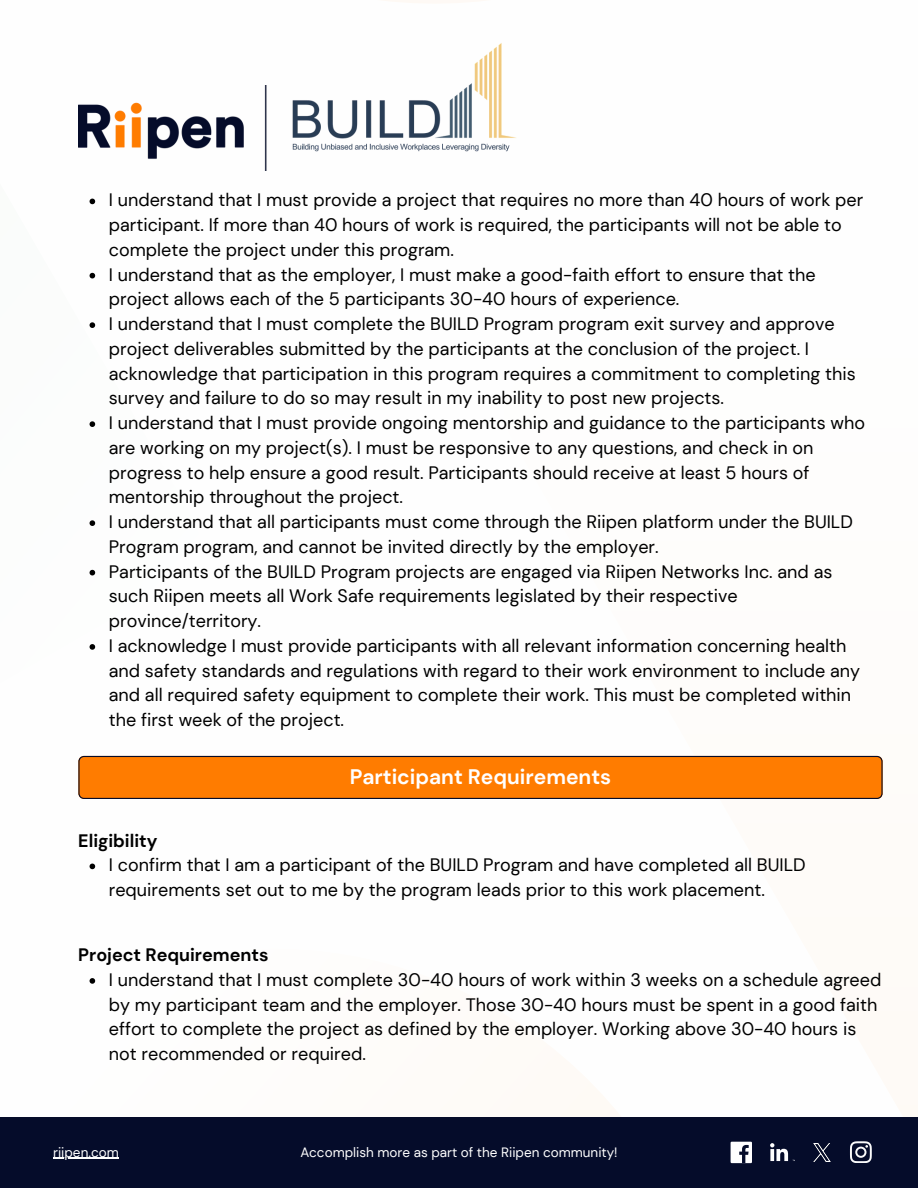
<style>
.page{position:relative;width:918px;height:1188px;background:#fff}
.page>*{position:absolute;margin:0;border:0;box-sizing:border-box;transform-origin:0 0}
.t1{font:700 21px "DM Sans";color:#fff}
.t2{font:18px/24.8px "DM Sans";color:#000}
.t3{font:700 18px "DM Sans";color:#000}
.t4{font:13.5px "DM Sans";color:#fff}
</style>
<div class="page">
<div style="left:0;top:0;width:918px;height:1140px;background:#fafafa"></div>
<img style="left:78px;top:85px;width:189px;height:86px">
<div style="left:0;top:1118px;width:918px;height:70px;background:#050c2a"></div>
<div style="left:731px;top:1142px;width:21px;height:21px;background:#fff"></div>
<svg style="left:739px;top:1145px;width:10px;height:18px"></svg>
<svg style="left:770px;top:1143px;width:25px;height:18px"></svg>
<svg style="left:850px;top:1141px;width:21px;height:22px"></svg>
<img style="left:814px;top:1143px;width:16px;height:18px">
<img style="left:292px;top:43px;width:224px;height:109px">
<hr style="left:53px;top:1158px;width:66px;height:1px;background:#fff">
<svg style="left:90px;top:199px;width:5px;height:5px"></svg>
<svg style="left:90px;top:273px;width:5px;height:5px"></svg>
<svg style="left:90px;top:322px;width:5px;height:6px"></svg>
<svg style="left:90px;top:421px;width:5px;height:6px"></svg>
<svg style="left:90px;top:520px;width:5px;height:6px"></svg>
<svg style="left:90px;top:570px;width:5px;height:5px"></svg>
<svg style="left:90px;top:644px;width:5px;height:6px"></svg>
<svg style="left:78px;top:756px;width:805px;height:43px;background:#f17602"></svg>
<svg style="left:90px;top:864px;width:5px;height:5px"></svg>
<svg style="left:90px;top:978px;width:5px;height:6px"></svg>
<p class="t2" style="left:109px;top:188px;width:756px">I understand that I must provide a project that requires no more than 40 hours of work per participant. If more than 40 hours of work is required, the participants will not be able to complete the project under this program.</p>
<p class="t2" style="left:109px;top:262px;width:708px">I understand that as the employer, I must make a good-faith effort to ensure that the project allows each of the 5 participants 30-40 hours of experience.</p>
<p class="t2" style="left:109px;top:312px;width:748px">I understand that I must complete the BUILD Program program exit survey and approve project deliverables submitted by the participants at the conclusion of the project. I acknowledge that participation in this program requires a commitment to completing this survey and failure to do so may result in my inability to post new projects.</p>
<p class="t2" style="left:109px;top:411px;width:758px">I understand that I must provide ongoing mentorship and guidance to the participants who are working on my project(s). I must be responsive to any questions, and check in on progress to help ensure a good result. Participants should receive at least 5 hours of mentorship throughout the project.</p>
<p class="t2" style="left:109px;top:510px;width:746px">I understand that all participants must come through the Riipen platform under the BUILD<br>Program program, and cannot be invited directly by the employer.</p>
<h1 class="t2" style="left:109px;top:559px;width:725px">Participants of the BUILD Program projects are engaged via Riipen Networks Inc. and as such Riipen meets all Work Safe requirements legislated by their respective province/territory.</h1>
<h2 class="t2" style="left:109px;top:633px;width:753px">I acknowledge I must provide participants with all relevant information concerning health and safety standards and regulations with regard to their work environment to include any and all required safety equipment to complete their work. This must be completed within the first week of the project.</h2>
<p class="t1" style="left:350px;top:763px;width:263px">Participant Requirements</p>
<h2 class="t3" style="left:78px;top:829px;width:81px">Eligibility</h2>
<p class="t2" style="left:109px;top:853px;width:698px">I confirm that I am a participant of the BUILD Program and have completed all BUILD requirements set out to me by the program leads prior to this work placement.</p>
<p class="t3" style="left:78px;top:943px;width:192px">Project Requirements</p>
<p class="t2" style="left:109px;top:967px;width:774px">I understand that I must complete 30-40 hours of work within 3 weeks on a schedule agreed by my participant team and the employer. Those 30-40 hours must be spent in a good faith effort to complete the project as defined by the employer. Working above 30-40 hours is not recommended or required.</p>
<p class="t4" style="left:53px;top:1143px;width:67px">riipen.com</p>
<p class="t4" style="left:300px;top:1143px;width:319px">Accomplish more as part of the Riipen community!</p>
</div>
